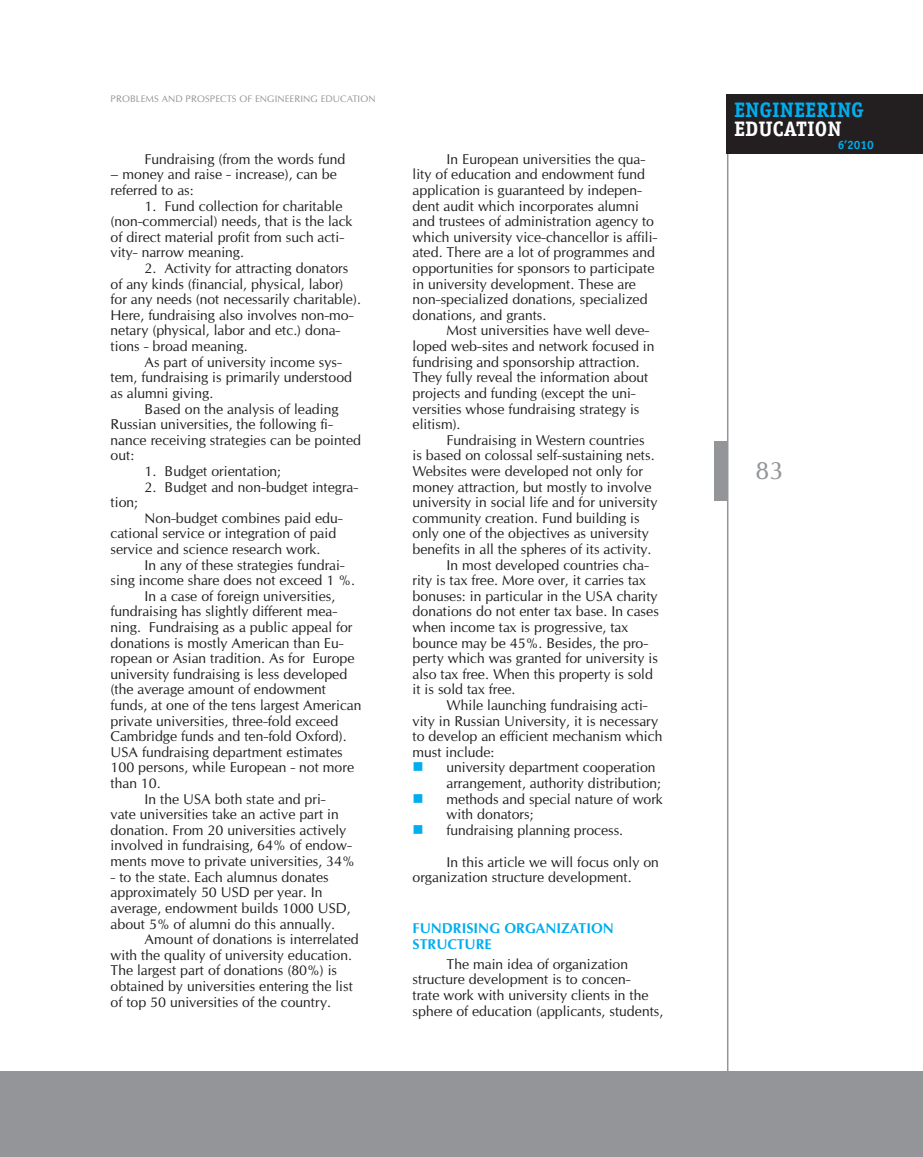
<style>
.page{position:relative;width:923px;height:1157px;background:#fff}
.page>*{position:absolute;margin:0;border:0;box-sizing:border-box;transform-origin:0 0}
.t1{font:24px "Opium New";color:#939598}
.t2{font:700 21px "Officina Serif C";color:#00aeef}
.t3{font:700 21px "Officina Serif C";color:#fff}
.t4{font:15px/31.5px "Wingdings";color:#00aeef;text-align:justify}
.t5{font:13.5px/15.6px "Opium New";color:#231f20}
.t6{font:700 13.5px/15.6px "Opium New";color:#00aeef}
.t7{font:700 12px "Officina Sans C";color:#00aeef}
.t8{font:9px "Opium New";letter-spacing:.01em;color:#939598}
</style>
<div class="page">
<div style="left:0;top:1071px;width:26px;height:86px;background:#939598"></div>
<hr style="left:727px;top:95px;width:1px;height:1036px;background:#939598">
<div style="left:727px;top:95px;width:196px;height:59px;background:#231f20"></div>
<div style="left:714px;top:441px;width:13px;height:59px;background:#939598"></div>
<div style="left:26px;top:1071px;width:897px;height:86px;background:#939598"></div>
<p class="t8" style="left:111px;top:93px;width:266px">Prob lems and Prospects of Engineering Education</p>
<p class="t5" style="left:145px;top:151px;width:202px">Fundraising (from the words fund</p>
<p class="t5" style="left:111px;top:167px;width:228px">– money and raise - increase), can be referred to as:</p>
<p class="t5" style="left:111px;top:198px;width:244px;text-indent:34px">1. Fund collection for charitable (non-commercial) needs, that is the lack of direct material profit from such acti&shy;vity- narrow meaning.</p>
<p class="t5" style="left:111px;top:260px;width:252px;text-indent:34px">2. Activity for attracting donators of any kinds (financial, physical, labor) for any needs (not necessarily charitable).<br>Here, fundraising also involves non-mo&shy;netary (physical, labor and etc.) dona&shy;tions - broad meaning.</p>
<p class="t5" style="left:111px;top:354px;width:243px;text-indent:34px">As part of university income sys&shy;tem, fundraising is primarily understood as alumni giving.</p>
<p class="t5" style="left:111px;top:401px;width:252px;text-indent:34px">Based on the analysis of leading<br>Russian universities, the following fi&shy;nance receiving strategies can be pointed out:</p>
<p class="t5" style="left:145px;top:463px;width:138px">1. Budget orientation;</p>
<p class="t5" style="left:145px;top:479px;width:215px">2. Budget and non-budget integra-</p>
<p class="t5" style="left:111px;top:494px;width:29px">tion;</p>
<p class="t5" style="left:111px;top:510px;width:234px;text-indent:34px">Non-budget combines paid edu&shy;cational service or integration of paid service and science research work.</p>
<p class="t5" style="left:145px;top:557px;width:202px">I n any of these strategies fundrai-</p>
<p class="t5" style="left:111px;top:572px;width:246px">sing income share does not exceed 1 %.</p>
<p class="t5" style="left:145px;top:588px;width:192px">I n a case of foreign universities,</p>
<p class="t5" style="left:111px;top:603px;width:228px">fundraising has slightly different mea-</p>
<p class="t5" style="left:111px;top:619px;width:243px">ning. Fundraising as a public appeal for</p>
<p class="t5" style="left:111px;top:635px;width:235px">donations is mostly American than Eu-</p>
<p class="t5" style="left:111px;top:650px;width:245px">ropean or Asian tradition. As for Europe</p>
<p class="t5" style="left:111px;top:666px;width:238px">university fundraising is less developed</p>
<p class="t5" style="left:111px;top:681px;width:217px">(the average amount of endowment</p>
<p class="t5" style="left:111px;top:697px;width:252px">funds, at one of the tens largest American</p>
<p class="t5" style="left:111px;top:713px;width:229px">private universities, three-fold exceed</p>
<p class="t5" style="left:111px;top:728px;width:238px">Cambridge funds and ten-fold Oxford).</p>
<p class="t5" style="left:111px;top:744px;width:10px">USA</p>
<p class="t5" style="left:142px;top:744px;width:202px">fundraising department estimates</p>
<p class="t5" style="left:111px;top:759px;width:245px">100 persons, while European - not more</p>
<p class="t5" style="left:111px;top:775px;width:52px">than 10.</p>
<p class="t5" style="left:145px;top:791px;width:49px">I n the USA</p>
<p class="t5" style="left:111px;top:791px;width:246px;text-indent:104px">both state and pri-<br>vate universities take an active part in donation. From 20 universities actively involved in fundraising, 64% of endow&shy;ments move to private universities, 34%</p>
<p class="t5" style="left:111px;top:869px;width:220px">- to the state. Each alumnus donates approximately 50 USD</p>
<p class="t5" style="left:111px;top:884px;width:218px;text-indent:143px">per year. I n average, endowment builds 1000 USD</p>
<p class="t5" style="left:347px;top:900px;width:5px">,</p>
<p class="t5" style="left:111px;top:915px;width:226px">about 5% of alumni do this annually.</p>
<p class="t5" style="left:145px;top:931px;width:216px">Amount of donations is interrelated</p>
<p class="t5" style="left:111px;top:947px;width:243px">with the quality of university education.</p>
<p class="t5" style="left:111px;top:962px;width:228px">The largest part of donations (80%) is</p>
<p class="t5" style="left:111px;top:978px;width:244px">obtained by universities entering the list</p>
<p class="t5" style="left:111px;top:993px;width:222px">of top 50 universities of the country.</p>
<p class="t5" style="left:412px;top:151px;width:246px;text-indent:34px">I n European universities the qua&shy;lity of education and endowment fund application is guaranteed by indepen&shy;dent audit which incorporates alumni and trustees of administration agency to which university vice-chancellor is affili&shy;ated. There are a lot of programmes and opportunities for sponsors to participate in university development. These are non-specialized donations, specialized donations, and grants.</p>
<p class="t5" style="left:412px;top:323px;width:243px;text-indent:34px">Most universities have well deve&shy;loped web-sites and network focused in fundrising and sponsorship attraction.<br>They fully reveal the information about projects and funding (except the uni&shy;versities whose fundraising strategy is elitism).</p>
<p class="t5" style="left:446px;top:432px;width:199px">Fundraising in Western countries</p>
<p class="t5" style="left:412px;top:447px;width:244px">is based on colossal self-sustaining nets.</p>
<p class="t5" style="left:412px;top:463px;width:232px">Websites were developed not only for</p>
<p class="t5" style="left:412px;top:479px;width:240px">money attraction, but mostly to involve</p>
<p class="t5" style="left:412px;top:494px;width:246px">university in social life and for university</p>
<p class="t5" style="left:412px;top:510px;width:228px">community creation. Fund building is</p>
<p class="t5" style="left:412px;top:525px;width:238px">only one of the objectives as university</p>
<p class="t5" style="left:412px;top:541px;width:240px">benefits in all the spheres of its activity.</p>
<p class="t5" style="left:446px;top:557px;width:204px">I n most developed countries cha-</p>
<p class="t5" style="left:412px;top:572px;width:235px">rity is tax free. More over, it carries tax</p>
<p class="t5" style="left:412px;top:588px;width:183px">bonuses: in particular in the USA</p>
<p class="t5" style="left:412px;top:588px;width:248px;text-indent:204px">charity donations do not enter tax base. I n cases when income tax is progressive, tax bounce may be 45%. Besides, the pro&shy;perty which was granted for university is also tax free. When this property is sold it is sold tax free.</p>
<p class="t5" style="left:412px;top:697px;width:251px;text-indent:34px">While launching fundraising acti&shy;vity in Russian U niversity, it is necessary to develop an efficient mechanism which must include:</p>
<p class="t5" style="left:446px;top:759px;width:218px">university department cooperation arrangement, authority distribution; methods and special nature of work with donators;<br>fundraising planning process.</p>
<p class="t5" style="left:412px;top:854px;width:248px;text-indent:34px">I n this article we will focus only on organization structure development.</p>
<p class="t6" style="left:412px;top:921px;width:203px">FUNDRISING ORGANIZATION<br>STRUCTURE</p>
<p class="t5" style="left:412px;top:956px;width:252px;text-indent:34px">The main idea of organization structure development is to concen-<br>trate work with university clients in the sphere of education (applicants, students,</p>
<p class="t4" style="left:412px;top:751px;width:13px">■ ■ ■</p>
<h2 class="t2" style="left:734px;top:98px;width:131px">ENGINEERING</h2>
<h2 class="t3" style="left:734px;top:117px;width:109px">EDUCATION</h2>
<p class="t7" style="left:838px;top:138px;width:38px">6’2010</p>
<h1 class="t1" style="left:755px;top:455px;width:26px">83</h1>
</div>
